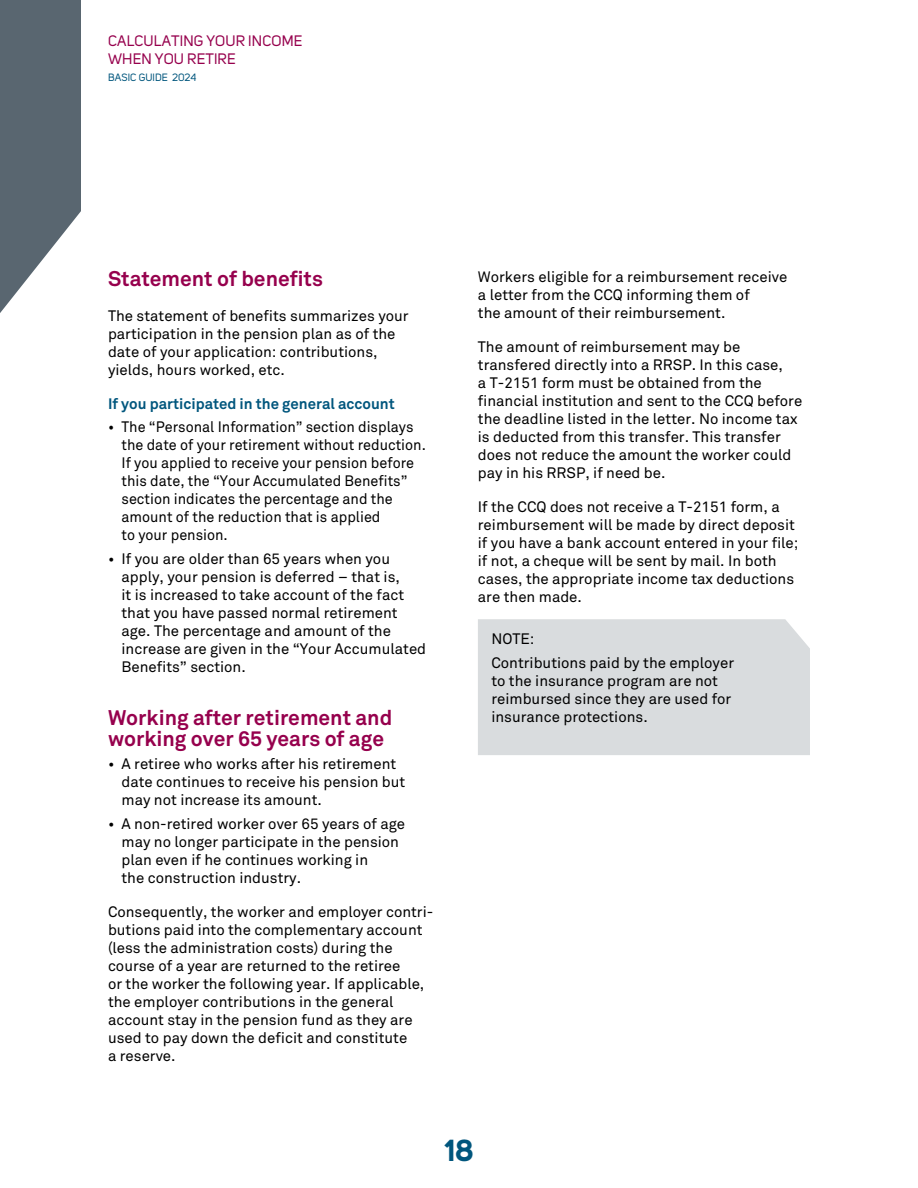
<style>
.page{position:relative;width:918px;height:1188px;background:#fff}
.page>*{position:absolute;margin:0;border:0;box-sizing:border-box;transform-origin:0 0}
.t1{font:700 30px "Uni Sans";color:#00567d}
.t2{font:700 21px/21px "Akkurat Pro";color:#96004d}
.t3{font:15px/18px "Akkurat Pro";color:#000}
.t4{font:15px/18px "Akkurat Pro";color:#000;scale:.96 1}
.t5{font:700 15px "Akkurat Pro";color:#00567d}
.t6{font:15px/17.7px "Uni Sans";letter-spacing:.01em;color:#96004d}
.t7{font:10.5px "Uni Sans";letter-spacing:.01em;color:#00567d}
</style>
<div class="page">
<div style="left:478px;top:619px;width:332px;height:136px;background:#d9dcde"></div>
<svg style="left:0;top:0;width:81px;height:313px"></svg>
<p class="t6" style="left:108px;top:33px;width:196px">CALCULATING YOUR INCOME<br>WHEN YOU RETIRE</p>
<p class="t7" style="left:108px;top:71px;width:90px">BASIC GUIDE 2024</p>
<h2 class="t2" style="left:108px;top:268px;width:216px">Statement of benefits</h2>
<p class="t3" style="left:108px;top:306px;width:302px">The statement of benefits summarizes your participation in the pension plan as of the date of your application: contributions, yields, hours worked, etc.</p>
<p class="t5" style="left:108px;top:394px;width:288px">If you participated in the general account</p>
<p class="t4" style="left:122px;top:418px;width:319px;text-indent:-14px">• The “Personal Information” section displays the date of your retirement without reduction.<br>If you applied to receive your pension before this date, the “Your Accumulated Benefits” section indicates the percentage and the amount of the reduction that is applied<br>to your pension.</p>
<p class="t3" style="left:122px;top:549px;width:306px;text-indent:-14px">• If you are older than 65 years when you apply, your pension is deferred – that is,<br>it is increased to take account of the fact that you have passed normal retirement age. The percentage and amount of the increase are given in the “Your Accumulated Benefits” section.</p>
<h2 class="t2" style="left:108px;top:707px;width:286px">Working after retirement and working over 65 years of age</h2>
<p class="t3" style="left:122px;top:755px;width:285px;text-indent:-14px">• A retiree who works after his retirement date continues to receive his pension but may not increase its amount.</p>
<p class="t3" style="left:122px;top:815px;width:285px;text-indent:-14px">• A non-retired worker over 65 years of age may no longer participate in the pension plan even if he continues working in<br>the construction industry.</p>
<p class="t3" style="left:108px;top:903px;width:327px">Consequently, the worker and employer contri&shy;butions paid into the complementary account (less the administration costs) during the course of a year are returned to the retiree<br>or the worker the following year. If applicable, the employer contributions in the general account stay in the pension fund as they are used to pay down the deficit and constitute<br>a reserve.</p>
<p class="t3" style="left:478px;top:268px;width:311px">Workers eligible for a reimbursement receive a letter from the CCQ informing them of<br>the amount of their reimbursement.</p>
<p class="t3" style="left:478px;top:338px;width:326px">The amount of reimbursement may be transfered directly into a RRSP. In this case,<br>a T-2151 form must be obtained from the financial institution and sent to the CCQ before the deadline listed in the letter. No income tax is deducted from this transfer. This transfer does not reduce the amount the worker could pay in his RRSP, if need be.</p>
<p class="t3" style="left:478px;top:498px;width:322px">If the CCQ does not receive a T-2151 form, a reimbursement will be made by direct deposit if you have a bank account entered in your file; if not, a cheque will be sent by mail. In both cases, the appropriate income tax deductions are then made.</p>
<p class="t3" style="left:491px;top:628px;width:244px;line-height:23.4px">NOTE:<br>Contributions paid by the employer</p>
<p class="t3" style="left:491px;top:672px;width:241px">to the insurance program are not reimbursed since they are used for insurance protections.</p>
<h1 class="t1" style="left:444px;top:1132px;width:31px">18</h1>
</div>
